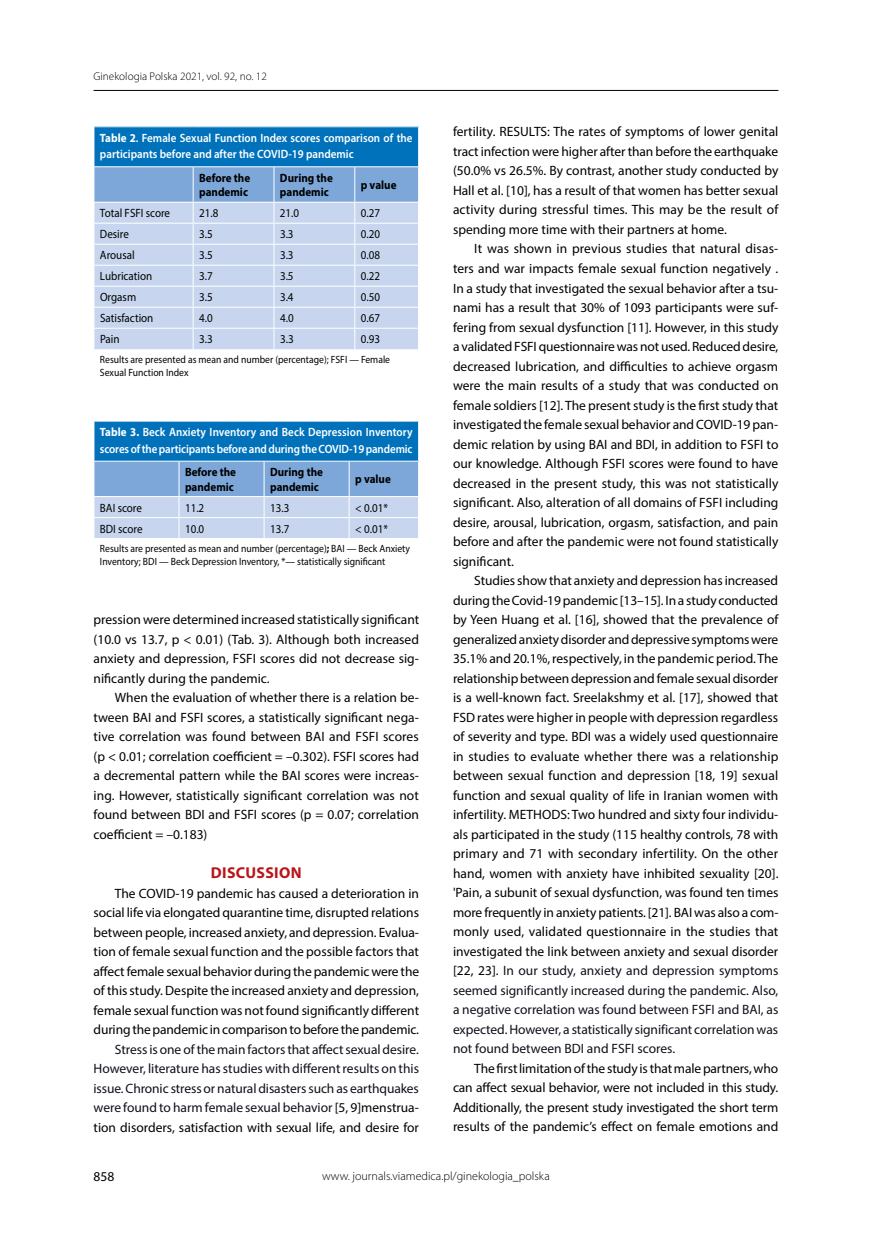
<style>
.page{position:relative;width:872px;height:1234px;background:#fff}
.page>*{position:absolute;margin:0;border:0;box-sizing:border-box;transform-origin:0 0}
.t1{font:700 15.75px "Myriad Pro";letter-spacing:.02em;color:#ba141a}
.t2{font:13.5px/19.5px "Myriad Pro";color:#000;text-align:justify}
.t3{font:13.5px/19.5px "Myriad Pro";color:#0e101a;text-align:justify}
.t4{font:600 12px/16.5px "Myriad Pro";color:#fff;scale:.92 1}
.t5{font:12px "Myriad Pro";color:#000;scale:.92 1}
.t6{font:700 12px/14.4px "Myriad Pro";color:#000;scale:.92 1}
.t7{font:300 12px "Myriad Pro";color:#000}
.t8{font:300 11.25px "Myriad Pro";color:#000}
.t9{font:10.5px/12.6px "Myriad Pro";color:#000;scale:.92 1}
.s1{font-weight:700}
.s2{color:#000}
.s3{color:#0e101a}
</style>
<div class="page">
<hr style="left:94px;top:90px;width:684px;height:1px;background:#000">
<div style="left:94px;top:127px;width:324px;height:40px;background:#0072bc"></div>
<hr style="left:94px;top:127px;width:1px;height:39px;background:#fff">
<hr style="left:94px;top:166px;width:99px;height:1px;background:#fff">
<hr style="left:193px;top:166px;width:81px;height:1px;background:#fff">
<hr style="left:274px;top:166px;width:81px;height:1px;background:#fff">
<hr style="left:355px;top:166px;width:64px;height:1px;background:#fff">
<svg style="left:94px;top:167px;width:325px;height:182px;background:#bccfea"></svg>
<div style="left:94px;top:421px;width:324px;height:40px;background:#0072bc"></div>
<hr style="left:94px;top:421px;width:1px;height:39px;background:#fff">
<hr style="left:94px;top:460px;width:85px;height:1px;background:#fff">
<hr style="left:179px;top:460px;width:85px;height:1px;background:#fff">
<hr style="left:264px;top:460px;width:85px;height:1px;background:#fff">
<hr style="left:349px;top:460px;width:70px;height:1px;background:#fff">
<svg style="left:94px;top:461px;width:325px;height:77px;background:#a8c3e5"></svg>
<p class="t8" style="left:94px;top:71px;width:175px">Ginekologia Polska 2021, vol. 92, no. 12</p>
<p class="t4" style="left:100px;top:129px;width:341px"><span class="s1">Table 2</span>. Female Sexual Function Index scores comparison of the participants before and after the COVID-19 pandemic</p>
<p class="t6" style="left:199px;top:170px;width:57px">Before the pandemic</p>
<p class="t6" style="left:280px;top:170px;width:59px">During the pandemic</p>
<p class="t6" style="left:361px;top:177px;width:40px">p value</p>
<p class="t5" style="left:100px;top:206px;width:78px">Total FSFI score</p>
<p class="t5" style="left:199px;top:206px;width:22px">21.8</p>
<p class="t5" style="left:280px;top:206px;width:22px">21.0</p>
<p class="t5" style="left:361px;top:206px;width:22px">0.27</p>
<p class="t5" style="left:100px;top:227px;width:33px">Desire</p>
<p class="t5" style="left:199px;top:227px;width:16px">3.5</p>
<p class="t5" style="left:280px;top:227px;width:16px">3.3</p>
<p class="t5" style="left:361px;top:227px;width:22px">0.20</p>
<p class="t5" style="left:100px;top:248px;width:39px">Arousal</p>
<p class="t5" style="left:199px;top:248px;width:16px">3.5</p>
<p class="t5" style="left:280px;top:248px;width:16px">3.3</p>
<p class="t5" style="left:361px;top:248px;width:22px">0.08</p>
<p class="t5" style="left:100px;top:269px;width:58px">Lubrication</p>
<p class="t5" style="left:199px;top:269px;width:16px">3.7</p>
<p class="t5" style="left:280px;top:269px;width:16px">3.5</p>
<p class="t5" style="left:361px;top:269px;width:22px">0.22</p>
<p class="t5" style="left:100px;top:290px;width:41px">Orgasm</p>
<p class="t5" style="left:199px;top:290px;width:16px">3.5</p>
<p class="t5" style="left:280px;top:290px;width:16px">3.4</p>
<p class="t5" style="left:361px;top:290px;width:22px">0.50</p>
<p class="t5" style="left:100px;top:311px;width:60px">Satisfaction</p>
<p class="t5" style="left:199px;top:311px;width:16px">4.0</p>
<p class="t5" style="left:280px;top:311px;width:16px">4.0</p>
<p class="t5" style="left:361px;top:311px;width:22px">0.67</p>
<p class="t5" style="left:100px;top:332px;width:23px">Pain</p>
<p class="t5" style="left:199px;top:332px;width:16px">3.3</p>
<p class="t5" style="left:280px;top:332px;width:16px">3.3</p>
<p class="t5" style="left:361px;top:332px;width:22px">0.93</p>
<p class="t9" style="left:100px;top:353px;width:317px">Results are presented as mean and number (percentage); FSFI — Female<br>Sexual Function Index</p>
<p class="t4" style="left:100px;top:423px;width:341px"><span class="s1">Table 3.</span> Beck Anxiety Inventory and Beck Depression Inventory scores of the participants before and during the COVID-19 pandemic</p>
<p class="t6" style="left:185px;top:464px;width:57px">Before the pandemic</p>
<p class="t6" style="left:270px;top:464px;width:59px">During the pandemic</p>
<p class="t6" style="left:355px;top:471px;width:40px">p value</p>
<p class="t5" style="left:100px;top:500px;width:47px">BAI score</p>
<p class="t5" style="left:185px;top:500px;width:22px">11.2</p>
<p class="t5" style="left:270px;top:500px;width:22px">13.3</p>
<p class="t5" style="left:355px;top:500px;width:37px">&lt; 0.01*</p>
<p class="t5" style="left:100px;top:521px;width:48px">BDI score</p>
<p class="t5" style="left:185px;top:521px;width:22px">10.0</p>
<p class="t5" style="left:270px;top:521px;width:22px">13.7</p>
<p class="t5" style="left:355px;top:521px;width:37px">&lt; 0.01*</p>
<p class="t9" style="left:100px;top:542px;width:339px">Results are presented as mean and number (percentage)<span class="s1">;</span> BAI — Beck Anxiety<br>Inventory; BDI — Beck Depression Inventory, *— statistically significant</p>
<p class="t2" style="left:94px;top:609px;width:327px">pression were determined increased statistically significant (10.0 vs 13.7, p &lt; 0.01) (Tab. 3). Although both increased anxiety and depression, FSFI scores did not decrease sig&shy;nificantly during the pandemic.</p>
<p class="t2" style="left:94px;top:687px;width:327px;text-indent:21px">When the evaluation of whether there is a relation be&shy;tween BAI and FSFI scores, a statistically significant nega&shy;tive correlation was found between BAI and FSFI scores (p &lt; 0.01; correlation coefficient = –0.302). FSFI scores had a decremental pattern while the BAI scores were increas&shy;ing. However, statistically significant correlation was not found between BDI and FSFI scores (p = 0.07; correlation coefficient = –0.183)</p>
<p class="t1" style="left:211px;top:862px;width:92px">DISCUSSION</p>
<p class="t2" style="left:94px;top:882px;width:327px;text-indent:21px">The COVID-19 pandemic has caused a deterioration in social life via elongated quarantine time, disrupted relations between people, increased anxiety, and depression. Evalua&shy;tion of female sexual function and the possible factors that affect female sexual behavior during the pandemic were the of this study. Despite the increased anxiety and depression, female sexual function was not found significantly different during the pandemic in comparison to before the pandemic.</p>
<p class="t3" style="left:94px;top:1038px;width:327px;text-indent:21px">Stress is one of the main factors that affect sexual desire.<br>However, literature has studies with different results on this issue. Chronic stress or natural disasters such as earthquakes were found to harm female sexual behavior <span class="s2">[5, 9]menstrua&shy;tion disorders, satisfaction with sexual life, and desire for</span></p>
<p class="t2" style="left:453px;top:122px;width:327px">fertility. RESULTS: The rates of symptoms of lower genital tract infection were higher after than before the earthquake (50.0% vs 26.5%. By contrast, another study conducted by Hall et al. [10], has a result of that women has better sexual activity during stressful times. This may be the result of spending more time with their partners at home.</p>
<p class="t2" style="left:453px;top:239px;width:327px;text-indent:21px">It was shown in previous studies that natural disas&shy;ters and war impacts female sexual function negatively .<br>In a study that investigated the sexual behavior after a tsu&shy;nami has a result that 30% of 1093 participants were suf&shy;fering from sexual dysfunction [11]. However, in this study a validated FSFI questionnaire was not used. Reduced desire, decreased lubrication, and difficulties to achieve orgasm were the main results of a study that was conducted on female soldiers [12]. The present study is the first study that investigated the female sexual behavior and COVID-19 pan&shy;demic relation by using BAI and BDI, in addition to FSFI to our knowledge. Although FSFI scores were found to have decreased in the present study, this was not statistically significant. Also, alteration of all domains of FSFI including desire, arousal, lubrication, orgasm, satisfaction, and pain before and after the pandemic were not found statistically significant.</p>
<p class="t2" style="left:453px;top:570px;width:327px;text-indent:21px">Studies show that anxiety and depression has increased during the Covid-19 pandemic [13–15]. In a study conducted by Yeen Huang et al. [16], showed that the prevalence of generalized anxiety disorder and depressive symptoms were 35.1% and 20.1%, respectively, in the pandemic period. The relationship between depression and female sexual disorder is a well-known fact. Sreelakshmy et al. [17], showed that FSD rates were higher in people with depression regardless of severity and type. BDI was a widely used questionnaire in studies to evaluate whether there was a relationship between sexual function and depression [18, 19] sexual function and sexual quality of life in Iranian women with infertility. METHODS: Two hundred and sixty four individu&shy;als participated in the study (115 healthy controls, 78 with primary and 71 with secondary infertility. On the other hand, women with anxiety have inhibited sexuality [20]. 'Pain, a subunit of sexual dysfunction, was found ten times more frequently in anxiety patients. [21]. BAI was also a com&shy;monly used, validated questionnaire in the studies that investigated the link between anxiety and sexual disorder [22, 23]. <span class="s3">In our study, anxiety and depression symptoms seemed significantly increased during the pandemic. Also, a negative correlation was found between FSFI and BAI, as expected. However, a statistically significant correlation was not found between BDI and FSFI scores.</span></p>
<p class="t2" style="left:453px;top:1058px;width:327px;text-indent:21px">The first limitation of the study is that male partners, who can affect sexual behavior, were not included in this study.<br>Additionally, the present study investigated the short term results of the pandemic’s effect on female emotions and</p>
<p class="t2" style="left:94px;top:1166px;width:22px">858</p>
<p class="t7" style="left:322px;top:1169px;width:229px">www. journals.viamedica.pl/ginekologia_polska</p>
</div>
